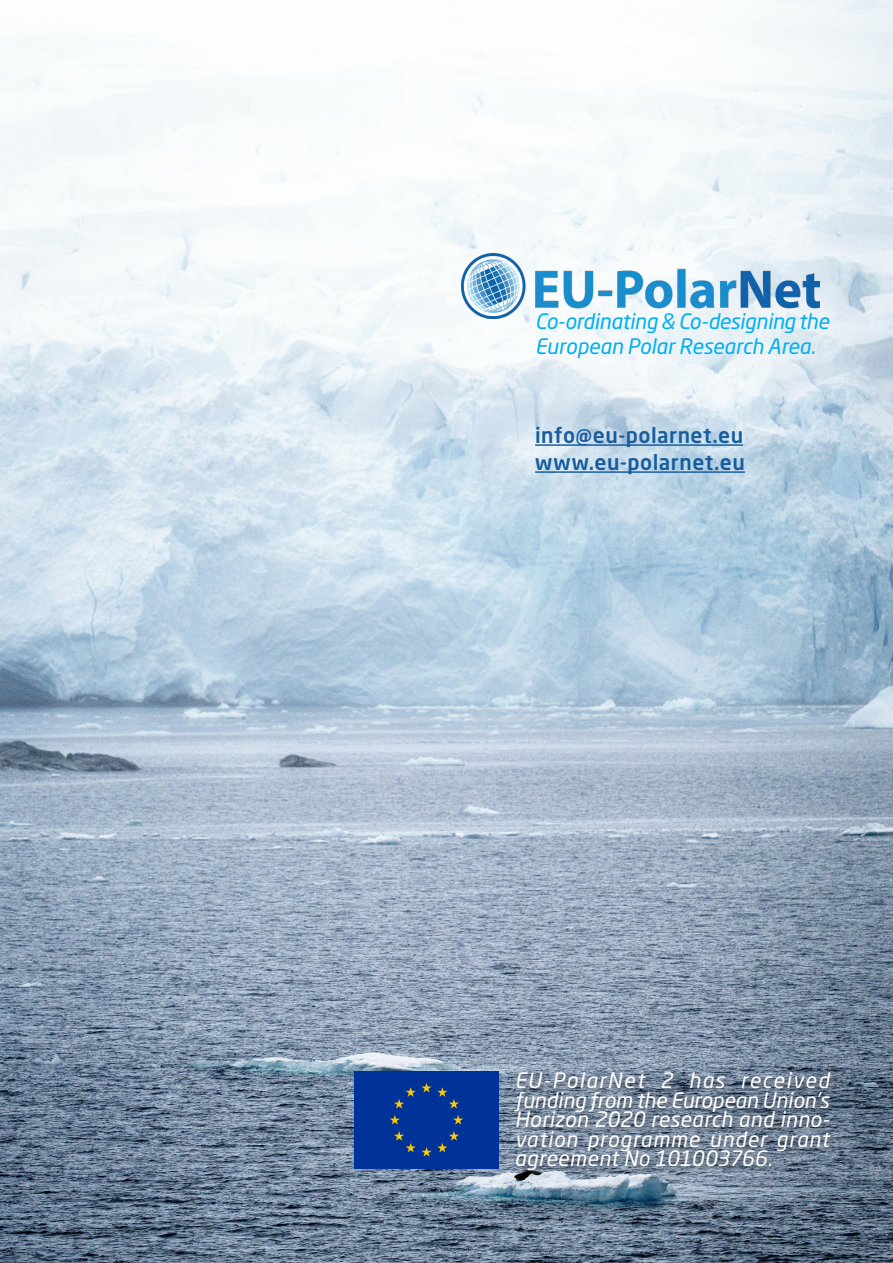
<style>
.page{position:relative;width:893px;height:1263px;background:#fff}
.page>*{position:absolute;margin:0;border:0;box-sizing:border-box;transform-origin:0 0}
.cuerpo_de_texto{font:italic 21px/19.5px "Neo Sans W1 G";letter-spacing:.03em;color:#fff;text-align:justify}
.cuerpo_de_texto-2{font:italic 21px/25.2px "Neo Sans W1 G";letter-spacing:-.005em;color:#00aeef}
.cuerpo_de_texto-3{font:500 21px "Neo Sans W1 G";letter-spacing:.025em;color:#175d9e}
</style>
<div class="page">
<img style="left:0;top:0;width:893px;height:1263px">
<img style="left:461px;top:254px;width:359px;height:64px">
<hr style="left:535px;top:444px;width:208px;height:2px;background:#175d9e">
<hr style="left:535px;top:471px;width:210px;height:2px;background:#175d9e">
<div style="left:513px;top:1071px;width:325px;height:107px;background:#636366;opacity:.75"></div>
<div style="left:355px;top:1072px;width:144px;height:96px;background:#039"></div>
<p class="cuerpo_de_texto-2" style="left:535px;top:308px;width:296px">Co-ordinating &amp; Co-designing the<br>European Polar Research Area.</p>
<p class="cuerpo_de_texto-3" style="left:535px;top:422px;width:209px">info@eu-polarnet.eu</p>
<p class="cuerpo_de_texto-3" style="left:535px;top:449px;width:211px">www.eu-polarnet.eu</p>
<p class="cuerpo_de_texto" style="left:515px;top:1070px;width:316px">EU-PolarNet 2 has received funding from the European Union’s Horizon 2020 research and inno&shy;vation programme under grant agreement No 101003766.</p>
</div>
